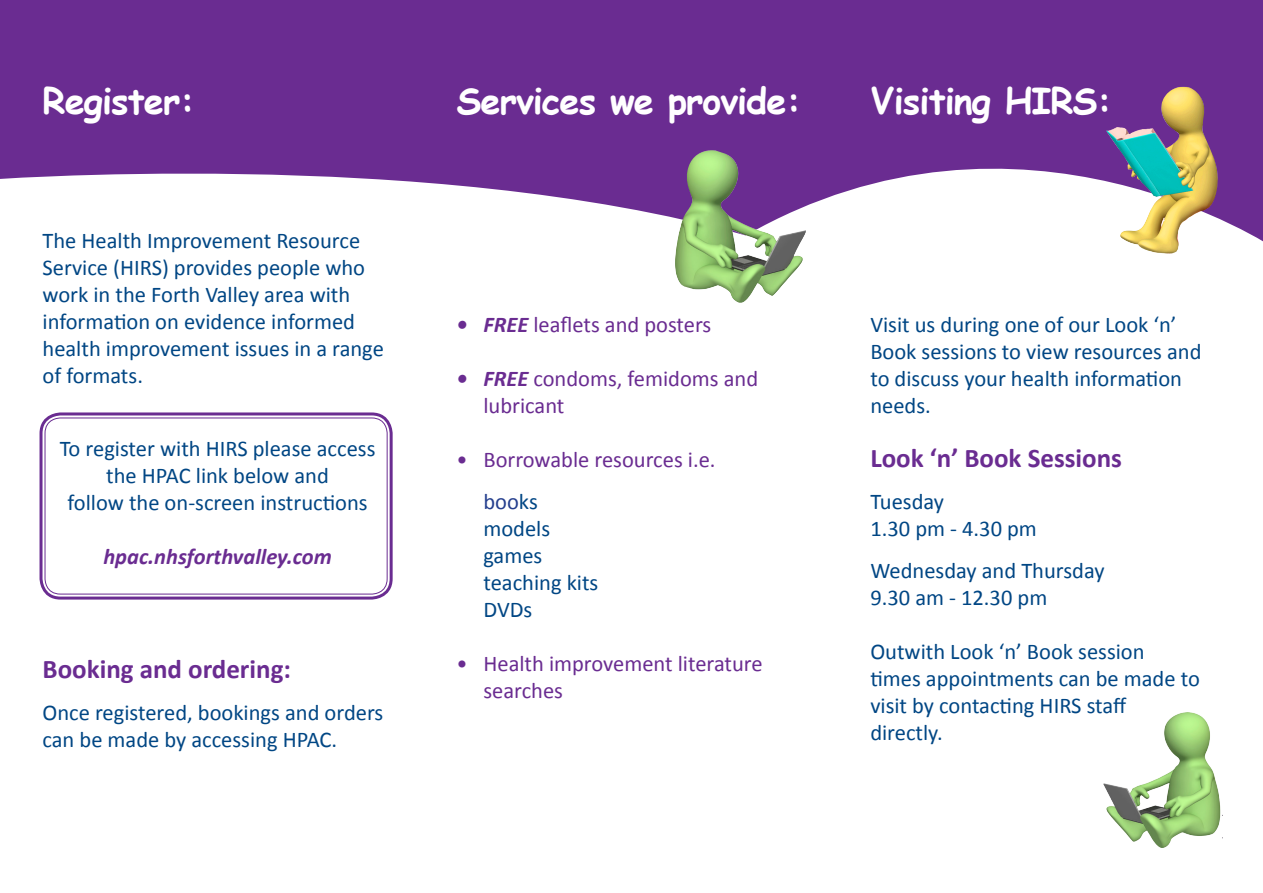
<style>
.page{position:relative;width:1263px;height:893px;background:#fff}
.page>*{position:absolute;margin:0;border:0;box-sizing:border-box;transform-origin:0 0}
.Paragraph_Style_1{font:700 36px "Comic Sans MS";letter-spacing:-.025em;color:#fff}
.Paragraph_Style_1-2{font:700 27px "Calibri";color:#6a2c91}
.Paragraph_Style_1-3{font:22.5px/27px "Calibri";color:#004684}
.t1{font:22.5px/27px "Calibri";color:#6a2c91}
.Paragraph_Style_1-4{font:italic 700 22.5px "Calibri";color:#6a2c91}
.s1{font-weight:700;font-style:italic}
.s2{color:#253f8e}
.s3{color:#004684}
</style>
<div class="page">
<svg style="left:0;top:0;width:1263px;height:242px;fill:#6a2c91"></svg>
<img style="left:673px;top:150px;width:133px;height:153px">
<img style="left:1103px;top:712px;width:118px;height:136px">
<img style="left:1106px;top:87px;width:112px;height:167px">
<div style="left:40px;top:412px;width:353px;height:188px;border:3px solid #6a2c91;border-radius:20px"></div>
<div style="left:45px;top:417px;width:343px;height:178px;border:1px solid #6a2c91;border-radius:16px"></div>
<p class="Paragraph_Style_1" style="left:43px;top:74px;width:154px">Register:</p>
<p class="Paragraph_Style_1" style="left:456px;top:74px;width:346px">Services we provide:</p>
<p class="Paragraph_Style_1" style="left:870px;top:74px;width:243px">Visiting HIRS:</p>
<p class="Paragraph_Style_1-3" style="left:43px;top:227px;width:343px">The Health Improvement Resource Service (HIRS) provides people who work in the Forth Valley area with information on evidence informed health improvement issues in a range</p>
<p class="Paragraph_Style_1-3" style="left:43px;top:362px;width:102px">of formats.</p>
<p class="Paragraph_Style_1-3" style="left:60px;top:436px;width:317px;text-align:center">To register with HIRS please access the HPAC link below and</p>
<p class="Paragraph_Style_1-3" style="left:67px;top:490px;width:302px">follow the on-screen instructions</p>
<p class="Paragraph_Style_1-4" style="left:103px;top:543px;width:230px">hpac.nhsforthvalley.com</p>
<p class="Paragraph_Style_1-2" style="left:43px;top:652px;width:250px">Booking and ordering:</p>
<p class="Paragraph_Style_1-3" style="left:43px;top:699px;width:342px">Once registered, bookings and orders can be made by accessing HPAC.</p>
<p class="t1" style="left:456px;top:311px;width:256px"><span class="s1">• FREE</span> leaflets and posters</p>
<p class="t1" style="left:483px;top:365px;width:276px;text-indent:-27px"><span class="s1">• FREE</span> condoms, femidoms and lubricant</p>
<p class="t1" style="left:483px;top:438px;width:234px;line-height:42px;text-indent:-27px">• Borrowable resources i.e. <span class="s2">boo</span><span class="s3">ks</span></p>
<p class="Paragraph_Style_1-3" style="left:483px;top:515px;width:116px">models games teaching kits<br>DVDs</p>
<p class="t1" style="left:483px;top:650px;width:281px;text-indent:-27px">• Health improvement literature searches</p>
<p class="Paragraph_Style_1-3" style="left:870px;top:311px;width:333px">Visit us during one of our Look ‘n’<br>Book sessions to view resources and to discuss your health information needs.</p>
<p class="Paragraph_Style_1-2" style="left:870px;top:440px;width:253px">Look ‘n’ Book Sessions</p>
<p class="Paragraph_Style_1-3" style="left:870px;top:488px;width:75px">Tuesday</p>
<p class="Paragraph_Style_1-3" style="left:870px;top:515px;width:168px">1.30 pm - 4.30 pm</p>
<p class="Paragraph_Style_1-3" style="left:870px;top:557px;width:236px">Wednesday and Thursday</p>
<p class="Paragraph_Style_1-3" style="left:870px;top:584px;width:178px">9.30 am - 12.30 pm</p>
<p class="Paragraph_Style_1-3" style="left:870px;top:638px;width:276px">Outwith Look ‘n’ Book session</p>
<p class="Paragraph_Style_1-3" style="left:870px;top:665px;width:331px">times appointments can be made to visit by contacting HIRS staff directly.</p>
</div>
